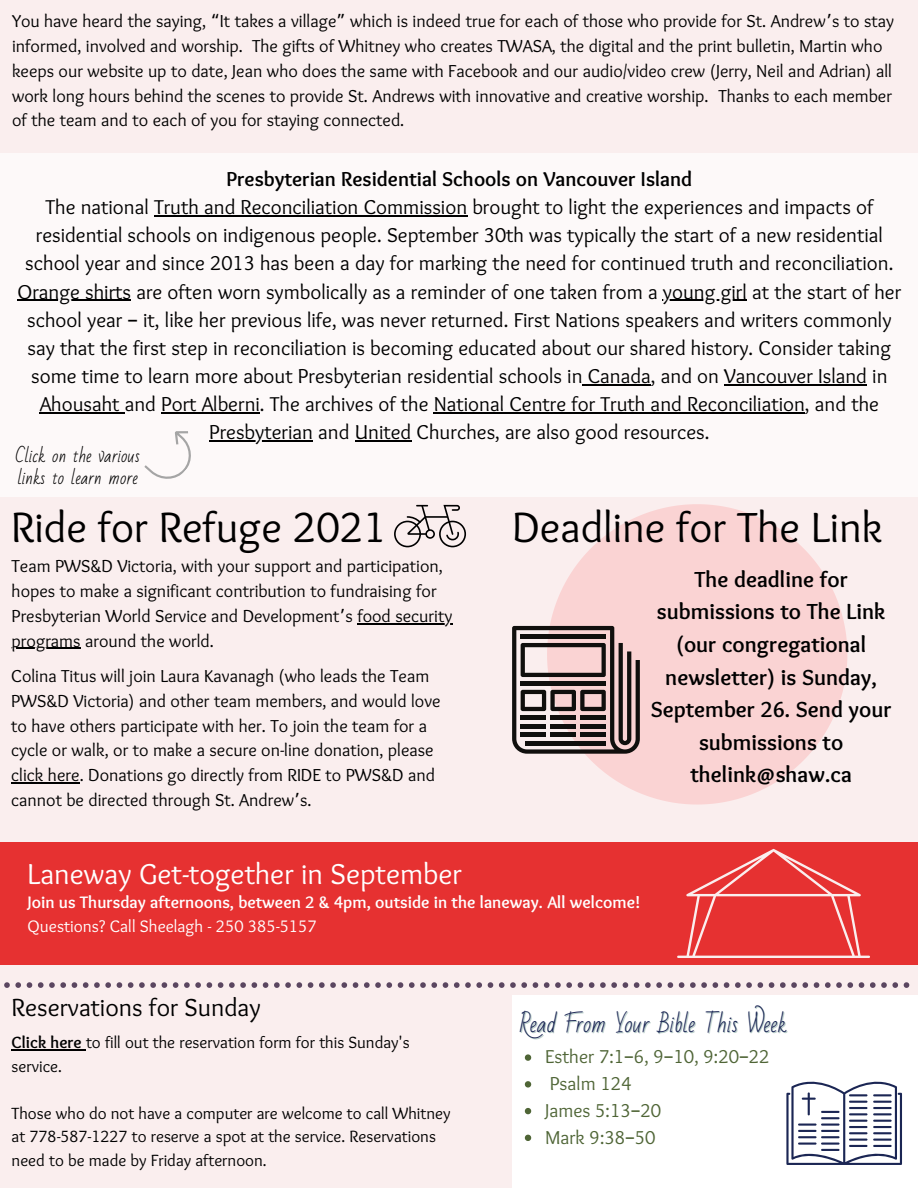
<style>
.page{position:relative;width:918px;height:1188px;background:#faeeee}
.page>*{position:absolute;margin:0;border:0;box-sizing:border-box;transform-origin:0 0}
.t1{font:43.8px "Sukar Regular";color:#000}
.t2{font:30px "Sukar Regular";color:#fff}
.t3{font:25.65px "Sukar Regular";color:#000}
.t4{font:700 22.65px/32.7px "Sukar";color:#000;text-align:center}
.t5{font:21.6px "Bad Script";color:#1b2654}
.t6{font:20.85px/28.2px "Sukar Regular";color:#000;text-align:center}
.t7{font:700 20.85px "Sukar";color:#000}
.t8{font:19.35px "Sukar Regular";color:#4f6536}
.t9{font:18px/24.8px "Sukar Regular";color:#000}
.t10{font:700 17.25px "Sukar";color:#fff}
.t11{font:17.25px "Sukar Regular";color:#fff}
.t12{font:16.95px/23.7px "Sukar Regular";color:#000}
.t13{font:16.65px/22.2px "Bad Script";color:#000}
.s1{font-family:"Noto Sans Gurmukhi"}
.s2{font-family:"Sukar";font-weight:700}
</style>
<div class="page">
<div style="left:512px;top:995px;width:406px;height:193px;background:#fff"></div>
<svg style="left:786px;top:1082px;width:116px;height:83px"></svg>
<svg style="left:4px;top:982px;width:905px;height:6px"></svg>
<div style="left:0;top:842px;width:918px;height:123px;background:#e63131"></div>
<svg style="left:394px;top:505px;width:72px;height:42px"></svg>
<svg style="left:677px;top:849px;width:193px;height:109px"></svg>
<svg style="left:547px;top:504px;width:300px;height:301px;fill:#fad3d3"></svg>
<svg style="left:512px;top:626px;width:128px;height:128px;background:#907f7e"></svg>
<hr style="left:525px;top:741px;width:81px;height:4px;background:#100f0d">
<div style="left:0;top:154px;width:918px;height:343px;background:#fff"></div>
<hr style="left:12px;top:1049px;width:74px;height:1px;background:#000">
<svg style="left:525px;top:1054px;width:6px;height:7px"></svg>
<svg style="left:525px;top:1081px;width:6px;height:7px"></svg>
<svg style="left:525px;top:1108px;width:6px;height:6px"></svg>
<svg style="left:525px;top:1135px;width:6px;height:6px"></svg>
<hr style="left:357px;top:623px;width:95px;height:1px;background:#000">
<hr style="left:12px;top:648px;width:69px;height:1px;background:#000">
<hr style="left:11px;top:782px;width:69px;height:1px;background:#000">
<hr style="left:154px;top:215px;width:313px;height:1px;background:#000">
<hr style="left:17px;top:300px;width:114px;height:1px;background:#000">
<hr style="left:663px;top:300px;width:84px;height:1px;background:#000">
<hr style="left:583px;top:384px;width:68px;height:1px;background:#000">
<hr style="left:724px;top:384px;width:143px;height:1px;background:#000">
<hr style="left:40px;top:412px;width:85px;height:1px;background:#000">
<hr style="left:161px;top:412px;width:99px;height:1px;background:#000">
<hr style="left:434px;top:412px;width:371px;height:1px;background:#000">
<hr style="left:209px;top:440px;width:104px;height:1px;background:#000">
<hr style="left:355px;top:440px;width:56px;height:1px;background:#000">
<p class="t9" style="left:12px;top:10px;width:884px">You have heard the saying, <span class="s1">“</span>It takes a village<span class="s1">”</span> which is indeed true for each of those who provide for St. Andrew<span class="s1">’</span>s to stay informed, involved and worship. The gifts of Whitney who creates TWASA, the digital and the print bulletin, Martin who keeps our website up to date, Jean who does the same with Facebook and our audio/video crew (Jerry, Neil and Adrian) all work long hours behind the scenes to provide St. Andrews with innovative and creative worship. Thanks to each member of the team and to each of you for staying connected.</p>
<p class="t7" style="left:226px;top:167px;width:467px">Presbyterian Residential Schools on Vancouver Island</p>
<p class="t6" style="left:17px;top:195px;width:885px">The national Truth and Reconciliation Commission brought to light the experiences and impacts of residential schools on indigenous people. September 30th was typically the start of a new residential school year and since 2013 has been a day for marking the need for continued truth and reconciliation.<br>Orange shirts are often worn symbolically as a reminder of one taken from a young girl at the start of her school year <span class="s1">–</span> it, like her previous life, was never returned. First Nations speakers and writers commonly say that the first step in reconciliation is becoming educated about our shared history. Consider taking some time to learn more about Presbyterian residential schools in Canada, and on Vancouver Island in Ahousaht and Port Alberni. The archives of the National Centre for Truth and Reconciliation, and the Presbyterian and United Churches, are also good resources.</p>
<p class="t13" style="left:16px;top:445px;width:126px">Click on the various links to learn more</p>
<p class="t1" style="left:11px;top:503px;width:377px">Ride for Refuge 2021</p>
<p class="t9" style="left:12px;top:555px;width:442px">Team PWS&amp;D Victoria, with your support and participation, hopes to make a significant contribution to fundraising for Presbyterian World Service and Development<span class="s1">’</span>s food security programs around the world.</p>
<p class="t9" style="left:11px;top:665px;width:431px">Colina Titus will join Laura Kavanagh (who leads the Team PWS&amp;D Victoria) and other team members, and would love to have others participate with her. To join the team for a cycle or walk, or to make a secure on-line donation, please click here. Donations go directly from RIDE to PWS&amp;D and cannot be directed through St. Andrew<span class="s1">’</span>s.</p>
<p class="t2" style="left:28px;top:857px;width:436px">Laneway Get-together in September</p>
<p class="t1" style="left:512px;top:502px;width:372px">Deadline for The Link</p>
<p class="t4" style="left:651px;top:565px;width:242px">The deadline for submissions to The Link (our congregational newsletter) is Sunday,<br>September 26. Send your submissions to thelink@shaw.ca</p>
<p class="t10" style="left:28px;top:893px;width:614px">Join us Thursday afternoons, between 2 &amp; 4pm, outside in the laneway. All welcome!</p>
<p class="t11" style="left:28px;top:916px;width:291px">Questions? Call Sheelagh - 250 385-5157</p>
<p class="t3" style="left:12px;top:993px;width:251px">Reservations for Sunday</p>
<p class="t12" style="left:12px;top:1032px;width:400px"><span class="s2">Click here</span> to fill out the reservation form for this Sunday's service.</p>
<p class="t12" style="left:12px;top:1103px;width:441px">Those who do not have a computer are welcome to call Whitney at 778-587-1227 to reserve a spot at the service. Reservations need to be made by Friday afternoon.</p>
<p class="t5" style="left:520px;top:1012px;width:268px">Read From Your Bible This Week</p>
<p class="t8" style="left:545px;top:1046px;width:226px">Esther 7:1<span class="s1">–</span>6, 9<span class="s1">–</span>10, 9:20<span class="s1">–</span>22</p>
<p class="t8" style="left:550px;top:1072px;width:83px">Psalm 124</p>
<p class="t8" style="left:545px;top:1099px;width:118px">James 5:13<span class="s1">–</span>20</p>
<p class="t8" style="left:545px;top:1126px;width:112px">Mark 9:38<span class="s1">–</span>50</p>
</div>
